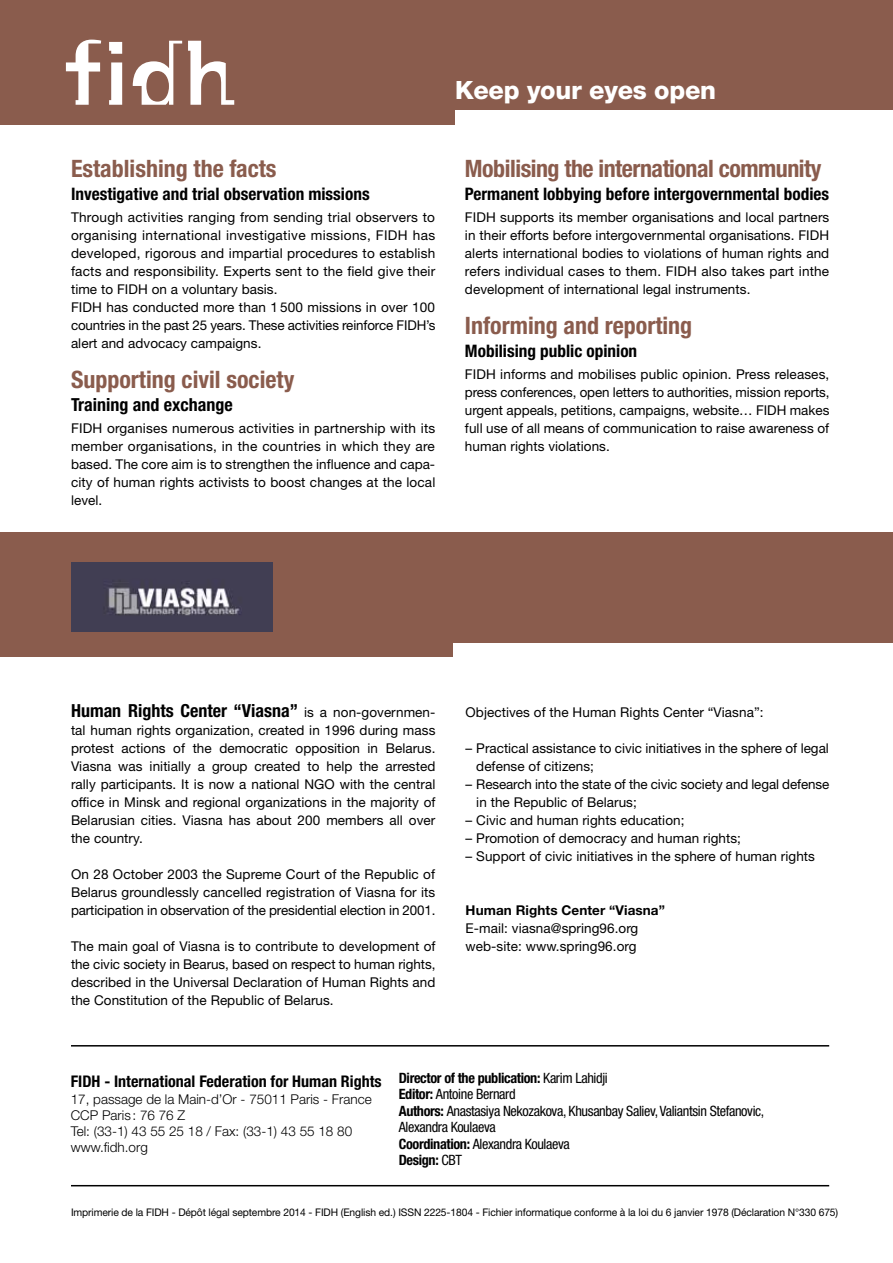
<style>
.page{position:relative;width:893px;height:1263px;background:#fff}
.page>*{position:absolute;margin:0;border:0;box-sizing:border-box;transform-origin:0 0}
.t1{font:800 25.2px "Helvetica Neue LT Std";letter-spacing:-.01em;color:#fff}
.t2{font:700 condensed 24px "Helvetica Neue LT Std";color:#8a5c4d}
.t3{font:700 condensed 24px "Helvetica Neue LT Std";letter-spacing:-.02em;color:#8a5c4d}
.t4{font:700 condensed 18px "Helvetica Neue LT Std";color:#000}
.t5{font:700 condensed 17.25px "Helvetica Neue LT Std";color:#000}
.t6{font:700 condensed 16.05px "Helvetica Neue LT Std";color:#000}
.t7{font:condensed 14.25px/16.5px "Helvetica Neue LT Std";letter-spacing:-.025em;color:#000}
.t8{font:13.5px/18px "Helvetica Neue LT Std";letter-spacing:.005em;color:#000;text-align:justify}
.t9{font:300 13.5px/16.2px "Helvetica Neue LT Std";color:#000}
.t10{font:700 13.5px "Helvetica Neue LT Std";letter-spacing:.005em;color:#000}
.t11{font:10.5px "Helvetica Neue LT Std";letter-spacing:-.01em;color:#000}
.s1{font-weight:400;font-stretch:normal;font-size:13.5px}
.s2{font-weight:700}
</style>
<div class="page">
<div style="left:0;top:0;width:893px;height:124px;background:#8a5c4d"></div>
<div style="left:0;top:533px;width:893px;height:124px;background:#8a5c4d"></div>
<div style="left:455px;top:111px;width:438px;height:27px;background:#fff"></div>
<div style="left:453px;top:643px;width:440px;height:28px;background:#fff"></div>
<img style="left:71px;top:563px;width:201px;height:68px">
<svg style="left:109px;top:62px;width:13px;height:43px"></svg>
<svg style="left:109px;top:42px;width:13px;height:12px"></svg>
<svg style="left:133px;top:41px;width:49px;height:64px"></svg>
<svg style="left:188px;top:41px;width:46px;height:64px"></svg>
<svg style="left:66px;top:40px;width:35px;height:65px"></svg>
<hr style="left:71px;top:1045px;width:758px;height:1px;background:#000">
<hr style="left:71px;top:1185px;width:758px;height:1px;background:#000">
<h1 class="t1" style="left:455px;top:75px;width:263px">Keep your eyes open</h1>
<h2 class="t2" style="left:71px;top:154px;width:207px">Establishing the facts</h2>
<p class="t5" style="left:71px;top:183px;width:300px">Investigative and trial observation missions</p>
<p class="t8" style="left:71px;top:208px;width:366px;text-align:left">Through activities ranging from sending trial observers to organising international investigative missions, FIDH has developed, rigorous and impartial procedures to establish facts and responsibility. Experts sent to the field give their time to FIDH on a voluntary basis.<br>FIDH has conducted more than 1 500 missions in over 100 countries in the past 25 years. These activities reinforce FIDH’s alert and advocacy campaigns.</p>
<h2 class="t2" style="left:71px;top:365px;width:225px">Supporting civil society</h2>
<h3 class="t4" style="left:71px;top:394px;width:163px">Training and exchange</h3>
<p class="t8" style="left:71px;top:419px;width:366px">FIDH organises numerous activities in partnership with its member organisations, in the countries in which they are based. The core aim is to strengthen the influence and capa&shy;city of human rights activists to boost changes at the local level.</p>
<h2 class="t3" style="left:465px;top:154px;width:358px">Mobilising the international community</h2>
<p class="t5" style="left:465px;top:183px;width:366px">Permanent lobbying before intergovernmental bodies</p>
<p class="t8" style="left:465px;top:208px;width:366px">FIDH supports its member organisations and local partners in their efforts before intergovernmental organisations. FIDH alerts international bodies to violations of human rights and refers individual cases to them. FIDH also takes part inthe development of international legal instruments.</p>
<h2 class="t2" style="left:465px;top:311px;width:229px">Informing and reporting</h2>
<p class="t5" style="left:465px;top:340px;width:174px">Mobilising public opinion</p>
<p class="t8" style="left:465px;top:365px;width:366px">FIDH informs and mobilises public opinion. Press releases, press conferences, open letters to authorities, mission reports, urgent appeals, petitions, campaigns, website… FIDH makes full use of all means of communication to raise awareness of human rights violations.</p>
<h3 class="t4" style="left:71px;top:700px;width:366px">Human Rights Center “Viasna” <span class="s1">is a non-governmen-</span></h3>
<p class="t8" style="left:71px;top:721px;width:366px">tal human rights organization, created in 1996 during mass protest actions of the democratic opposition in Belarus.<br>Viasna was initially a group created to help the arrested rally participants. It is now a national NGO with the central office in Minsk and regional organizations in the majority of Belarusian cities. Viasna has about 200 members all over the country.</p>
<p class="t8" style="left:71px;top:865px;width:366px">On 28 October 2003 the Supreme Court of the Republic of Belarus groundlessly cancelled registration of Viasna for its participation in observation of the presidential election in 2001.</p>
<p class="t8" style="left:71px;top:937px;width:366px">The main goal of Viasna is to contribute to development of the civic society in Bearus, based on respect to human rights, described in the Universal Declaration of Human Rights and the Constitution of the Republic of Belarus.</p>
<p class="t8" style="left:466px;top:703px;width:299px">Objectives of the Human Rights Center “Viasna”:</p>
<p class="t8" style="left:476px;top:739px;width:354px;text-indent:-11px">– Practical assistance to civic initiatives in the sphere of legal defense of citizens;</p>
<p class="t8" style="left:476px;top:775px;width:354px;text-indent:-11px">– Research into the state of the civic society and legal defense in the Republic of Belarus;</p>
<p class="t8" style="left:466px;top:811px;width:220px">– Civic and human rights education;</p>
<p class="t8" style="left:466px;top:829px;width:277px">– Promotion of democracy and human rights;</p>
<p class="t8" style="left:466px;top:847px;width:351px">– Support of civic initiatives in the sphere of human rights</p>
<p class="t10" style="left:466px;top:902px;width:201px">Human Rights Center “Viasna”</p>
<p class="t8" style="left:466px;top:919px;width:174px">E-mail: viasna@spring96.org web-site: www.spring96.org</p>
<p class="t6" style="left:71px;top:1072px;width:312px">FIDH - International Federation for Human Rights</p>
<p class="t9" style="left:71px;top:1090px;width:302px">17, passage de la Main-d’Or - 75011 Paris - France<br>CCP Paris : 76 76 Z<br>Tel: (33-1) 43 55 25 18 / Fax: (33-1) 43 55 18 80 www.fidh.org</p>
<p class="t7" style="left:399px;top:1069px;width:367px"><span class="s2">Director of the publication:</span> Karim Lahidji<br><span class="s2">Editor:</span> Antoine Bernard<br><span class="s2">Authors:</span> Anastasiya Nekozakova, Khusanbay Saliev, Valiantsin Stefanovic, Alexandra Koulaeva<br><span class="s2">Coordination:</span> Alexandra Koulaeva<br><span class="s2">Design:</span> CBT</p>
<p class="t11" style="left:71px;top:1206px;width:769px">Imprimerie de la FIDH - Dépôt légal septembre 2014 - FIDH (English ed.) ISSN 2225-1804 - Fichier informatique conforme à la loi du 6 janvier 1978 (Déclaration N°330 675)</p>
</div>
